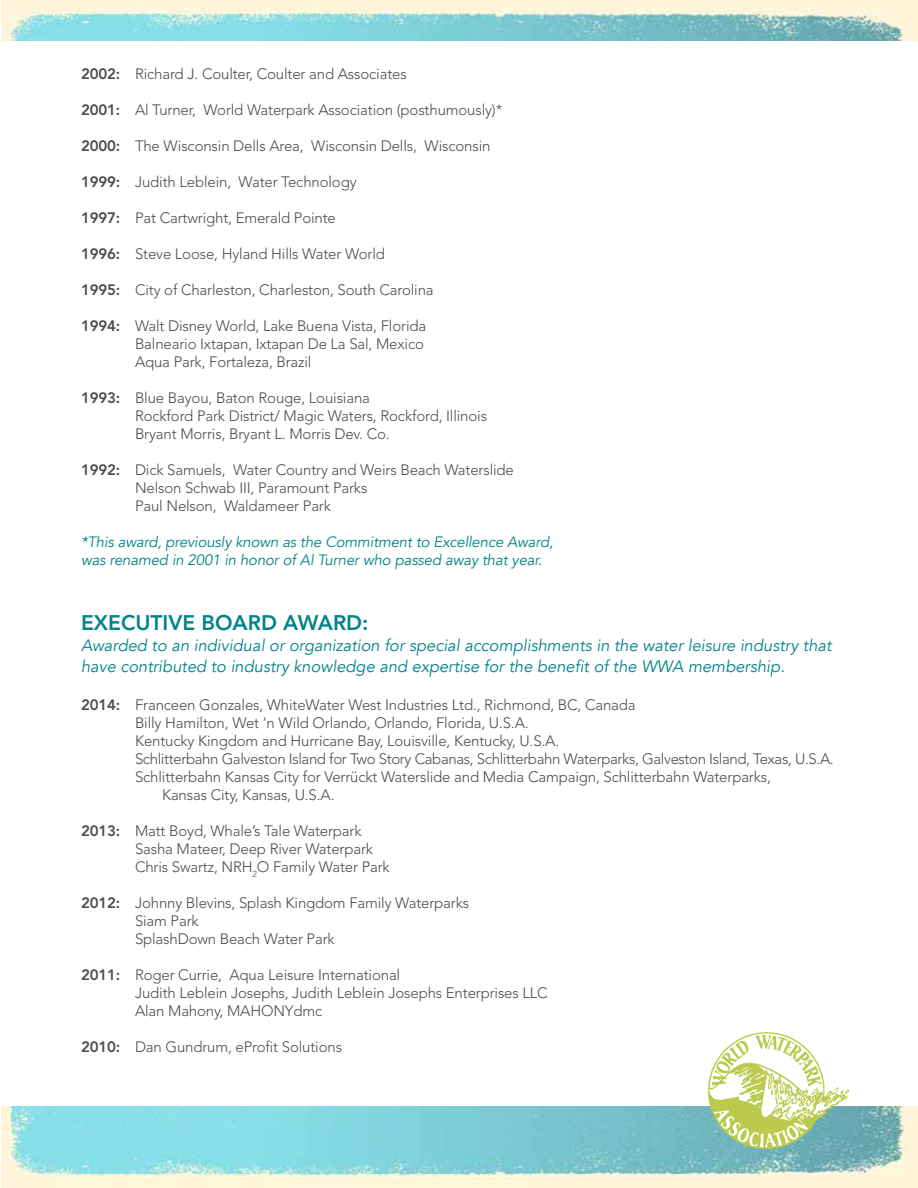
<style>
.page{position:relative;width:918px;height:1188px;background:#fff}
.page>*{position:absolute;margin:0;border:0;box-sizing:border-box;transform-origin:0 0}
.t1{font:800 21px "Avenir LT Std";color:#00838a}
.t2{font:italic 16.5px/21px "Avenir";color:#00838a}
.t3{font:300 15px/18px "Avenir LT Std";letter-spacing:-.01em;color:#4b4c4d}
.t4{font:italic 15px/18px "Avenir";letter-spacing:-.01em;color:#00838a}
.s1{font-weight:800}
</style>
<div class="page">
<img style="left:1px;top:1107px;width:917px;height:81px">
<img style="left:1px;top:0;width:917px;height:41px">
<img style="left:709px;top:1032px;width:140px;height:116px">
<p class="t3" style="left:81px;top:65px;width:327px"><span class="s1">2002:</span> Richard J. Coulter, Coulter and Associates</p>
<p class="t3" style="left:81px;top:101px;width:423px"><span class="s1">2001:</span> Al Turner, World Waterpark Association (posthumously)*</p>
<p class="t3" style="left:81px;top:137px;width:411px"><span class="s1">2000:</span> The Wisconsin Dells Area, Wisconsin Dells, Wisconsin</p>
<p class="t3" style="left:81px;top:173px;width:277px"><span class="s1">1999:</span> Judith Leblein, Water Technology</p>
<p class="t3" style="left:81px;top:209px;width:256px"><span class="s1">1997:</span> Pat Cartwright, Emerald Pointe</p>
<p class="t3" style="left:81px;top:245px;width:305px"><span class="s1">1996:</span> Steve Loose, Hyland Hills Water World</p>
<p class="t3" style="left:81px;top:281px;width:354px"><span class="s1">1995:</span> City of Charleston, Charleston, South Carolina</p>
<p class="t3" style="left:135px;top:317px;width:293px;text-indent:-54px"><span class="s1">1994:</span> Walt Disney World, Lake Buena Vista, Florida<br>Balneario Ixtapan, Ixtapan De La Sal, Mexico<br>Aqua Park, Fortaleza, Brazil</p>
<p class="t3" style="left:135px;top:389px;width:354px;text-indent:-54px"><span class="s1">1993:</span> Blue Bayou, Baton Rouge, Louisiana<br>Rockford Park District/ Magic Waters, Rockford, Illinois<br>Bryant Morris, Bryant L. Morris Dev. Co.</p>
<p class="t3" style="left:135px;top:461px;width:380px;text-indent:-54px"><span class="s1">1992:</span> Dick Samuels, Water Country and Weirs Beach Waterslide<br>Nelson Schwab III, Paramount Parks<br>Paul Nelson, Waldameer Park</p>
<p class="t4" style="left:81px;top:533px;width:474px">*This award, previously known as the Commitment to Excellence Award, was renamed in 2001 in honor of Al Turner who passed away that year.</p>
<h1 class="t1" style="left:81px;top:611px;width:289px">EXECUTIVE BOARD AWARD:</h1>
<p class="t2" style="left:81px;top:636px;width:752px">Awarded to an individual or organization for special accomplishments in the water leisure industry that have contributed to industry knowledge and expertise for the benefit of the WWA membership.</p>
<p class="t3" style="left:81px;top:696px;width:556px"><span class="s1">2014:</span> Franceen Gonzales, WhiteWater West Industries Ltd., Richmond, BC, Canada</p>
<p class="t3" style="left:135px;top:714px;width:395px">Billy Hamilton, Wet ‘n Wild Orlando, Orlando, Florida, U.S.A.</p>
<p class="t3" style="left:135px;top:732px;width:426px">Kentucky Kingdom and Hurricane Bay, Louisville, Kentucky, U.S.A.</p>
<p class="t3" style="left:135px;top:750px;width:700px">Schlitterbahn Galveston Island for Two Story Cabanas, Schlitterbahn Waterparks, Galveston Island, Texas, U.S.A.</p>
<p class="t3" style="left:135px;top:768px;width:638px">Schlitterbahn Kansas City for Verrückt Waterslide and Media Campaign, Schlitterbahn Waterparks,</p>
<p class="t3" style="left:162px;top:786px;width:174px">Kansas City, Kansas, U.S.A.</p>
<p class="t3" style="left:135px;top:822px;width:256px;text-indent:-54px"><span class="s1">2013:</span> Matt Boyd, Whale’s Tale Waterpark<br>Sasha Mateer, Deep River Waterpark<br>Chris Swartz, NRH<sub>2</sub>O Family Water Park</p>
<p class="t3" style="left:135px;top:894px;width:336px;text-indent:-54px"><span class="s1">2012:</span> Johnny Blevins, Splash Kingdom Family Waterparks<br>Siam Park<br>SplashDown Beach Water Park</p>
<p class="t3" style="left:135px;top:966px;width:414px;text-indent:-54px"><span class="s1">2011:</span> Roger Currie, Aqua Leisure International<br>Judith Leblein Josephs, Judith Leblein Josephs Enterprises LLC<br>Alan Mahony, MAHONYdmc</p>
<p class="t3" style="left:81px;top:1038px;width:263px"><span class="s1">2010:</span> Dan Gundrum, eProfit Solutions</p>
</div>
